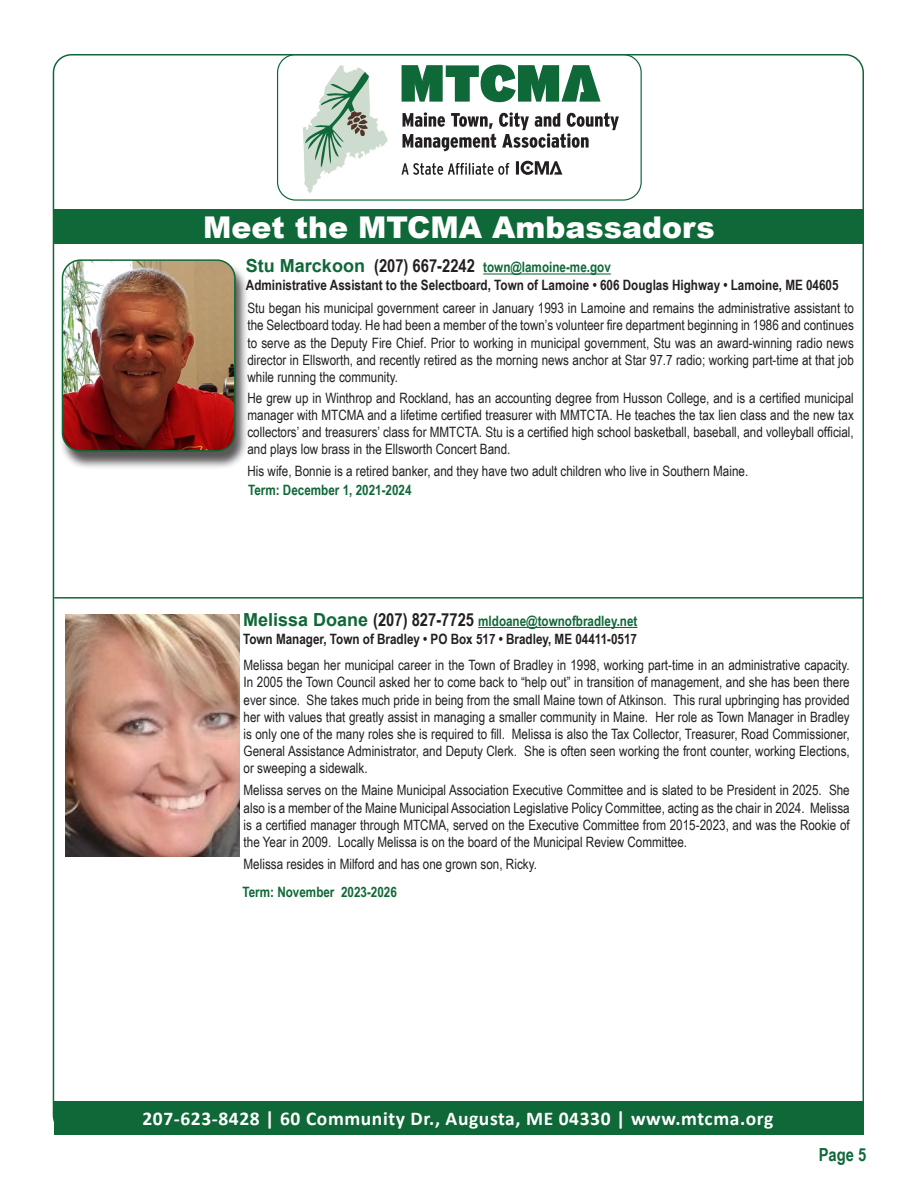
<style>
.page{position:relative;width:918px;height:1188px;background:#fff}
.page>*{position:absolute;margin:0;border:0;box-sizing:border-box;transform-origin:0 0}
.t1{font:900 30px "Arial";color:#fff}
.t2{font:700 19.5px "Calibri";letter-spacing:.03em;color:#fff}
.t3{font:700 18px "Arial Narrow";color:#0f6838}
.t4{font:14.25px/17.1px "Arial Narrow";color:#231f20;text-align:justify}
.t5{font:700 14.25px "Arial Narrow";color:#231f20}
.t6{font:700 14.25px "Arial Narrow";color:#0f6838}
.s1{font-family:"Arial";font-size:18px}
.s2{font-size:18px;color:#231f20}
</style>
<div class="page">
<div style="left:54px;top:1101px;width:810px;height:34px;background:#0f6838"></div>
<div style="left:54px;top:209px;width:810px;height:35px;background:#0f6838"></div>
<svg style="left:403px;top:112px;width:216px;height:39px"></svg>
<svg style="left:516px;top:161px;width:46px;height:14px"></svg>
<svg style="left:402px;top:163px;width:107px;height:12px"></svg>
<svg style="left:402px;top:65px;width:199px;height:37px"></svg>
<svg style="left:303px;top:65px;width:85px;height:128px"></svg>
<div style="left:277px;top:54px;width:365px;height:147px;border:1px solid #0f6838;border-radius:18px"></div>
<hr style="left:478px;top:627px;width:159px;height:1px;background:#0f6838">
<img style="left:66px;top:614px;width:174px;height:242px">
<hr style="left:483px;top:273px;width:128px;height:2px;background:#0f6838">
<div style="left:59px;top:262px;width:190px;height:208px;background:#231f20;opacity:.75"></div>
<img style="left:62px;top:262px;width:173px;height:189px">
<div style="left:62px;top:259px;width:174px;height:193px;border:2px solid #0f6838;border-radius:18px"></div>
<hr style="left:54px;top:597px;width:809px;height:2px;background:#0f6838">
<p class="t1" style="left:203px;top:205px;width:513px">Meet the MTCMA Ambassadors</p>
<p class="t6" style="left:246px;top:257px;width:366px"><span class="s1">Stu Marckoon</span> <span class="s2">(207) 667-2242</span> town@lamoine-me.gov</p>
<p class="t5" style="left:246px;top:275px;width:594px">Administrative Assistant to the Selectboard, Town of Lamoine • 606 Douglas Highway • Lamoine, ME 04605</p>
<p class="t4" style="left:247px;top:299px;width:608px">Stu began his municipal government career in January 1993 in Lamoine and remains the administrative assistant to the Selectboard today. He had been a member of the town’s volunteer fire department beginning in 1986 and continues to serve as the Deputy Fire Chief. Prior to working in municipal government, Stu was an award-winning radio news director in Ellsworth, and recently retired as the morning news anchor at Star 97.7 radio; working part-time at that job while running the community.</p>
<p class="t4" style="left:247px;top:389px;width:608px">He grew up in Winthrop and Rockland, has an accounting degree from Husson College, and is a certified municipal manager with MTCMA and a lifetime certified treasurer with MMTCTA. He teaches the tax lien class and the new tax collectors’ and treasurers’ class for MMTCTA. Stu is a certified high school basketball, baseball, and volleyball official, and plays low brass in the Ellsworth Concert Band.</p>
<p class="t4" style="left:247px;top:462px;width:502px">His wife, Bonnie is a retired banker, and they have two adult children who live in Southern Maine.</p>
<p class="t6" style="left:248px;top:480px;width:165px">Term: December 1, 2021-2024</p>
<p class="t6" style="left:243px;top:610px;width:396px"><span class="s1">Melissa Doane</span> <span class="s2">(207) 827-7725</span> mldoane@townofbradley.net</p>
<p class="t5" style="left:243px;top:628px;width:396px">Town Manager, Town of Bradley • PO Box 517 • Bradley, ME 04411-0517</p>
<p class="t4" style="left:244px;top:656px;width:608px">Melissa began her municipal career in the Town of Bradley in 1998, working part-time in an administrative capacity.<br>In 2005 the Town Council asked her to come back to “help out” in transition of management, and she has been there ever since. She takes much pride in being from the small Maine town of Atkinson. This rural upbringing has provided her with values that greatly assist in managing a smaller community in Maine. Her role as Town Manager in Bradley is only one of the many roles she is required to fill. Melissa is also the Tax Collector, Treasurer, Road Commissioner, General Assistance Administrator, and Deputy Clerk. She is often seen working the front counter, working Elections, or sweeping a sidewalk.</p>
<p class="t4" style="left:244px;top:781px;width:608px">Melissa serves on the Maine Municipal Association Executive Committee and is slated to be President in 2025. She also is a member of the Maine Municipal Association Legislative Policy Committee, acting as the chair in 2024. Melissa is a certified manager through MTCMA, served on the Executive Committee from 2015-2023, and was the Rookie of the Year in 2009. Locally Melissa is on the board of the Municipal Review Committee.</p>
<p class="t4" style="left:244px;top:855px;width:295px">Melissa resides in Milford and has one grown son, Ricky.</p>
<p class="t6" style="left:243px;top:882px;width:156px">Term: November 2023-2026</p>
<p class="t2" style="left:142px;top:1104px;width:632px">207-623-8428 | 60 Community Dr., Augusta, ME 04330 | www.mtcma.org</p>
<p class="t3" style="left:819px;top:1141px;width:49px">Page 5</p>
</div>
